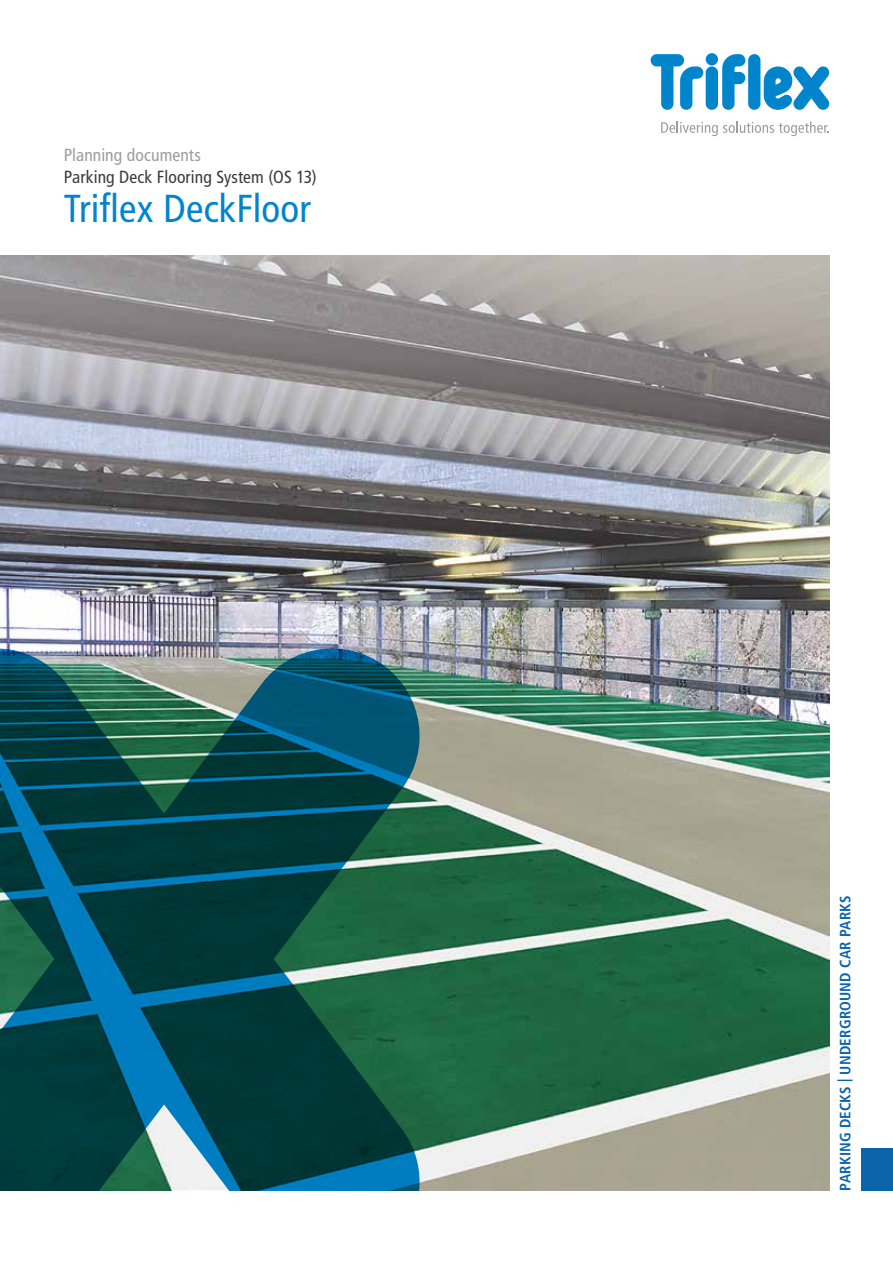
<style>
.page{position:relative;width:893px;height:1263px;background:#fff}
.page>*{position:absolute;margin:0;border:0;box-sizing:border-box;transform-origin:0 0}
.t1{font:condensed 39px "Frutiger LT Pro";letter-spacing:.005em;color:#0085cd}
.t2{font:condensed 17.55px "Frutiger LT Pro";letter-spacing:.005em;color:#3b3b3a}
.t3{font:condensed 17.55px "Frutiger LT Pro";letter-spacing:.005em;color:#9c9d9d}
.t4{font:700 condensed 15px "Frutiger LT Pro";letter-spacing:.015em;color:#0964aa}
</style>
<div class="page">
<svg style="left:651px;top:54px;width:52px;height:56px"></svg>
<div style="left:706px;top:66px;width:12px;height:44px;background:#0085cd;border-radius:6px"></div>
<div style="left:706px;top:53px;width:12px;height:12px;background:#0085cd;border-radius:50%"></div>
<svg style="left:722px;top:54px;width:23px;height:56px"></svg>
<svg style="left:764px;top:66px;width:65px;height:44px"></svg>
<div style="left:748px;top:54px;width:12px;height:56px;background:#0085cd;border-radius:6px"></div>
<svg style="left:661px;top:121px;width:168px;height:15px"></svg>
<div style="left:861px;top:1148px;width:32px;height:43px;background:#0964aa"></div>
<img style="left:0;top:255px;width:829px;height:936px">
<svg style="left:0;top:648px;width:420px;height:543px;background:#155659"></svg>
<p class="t3" style="left:64px;top:144px;width:139px">Planning documents</p>
<p class="t2" style="left:64px;top:167px;width:255px">Parking Deck Flooring System (OS 13)</p>
<h1 class="t1" style="left:64px;top:186px;width:249px">Triflex DeckFloor</h1>
<p class="t4" style="left:836px;top:1191px;width:297px;rotate:-90deg">PARKING DECKS | UNDERGROUND CAR PARKS</p>
</div>
